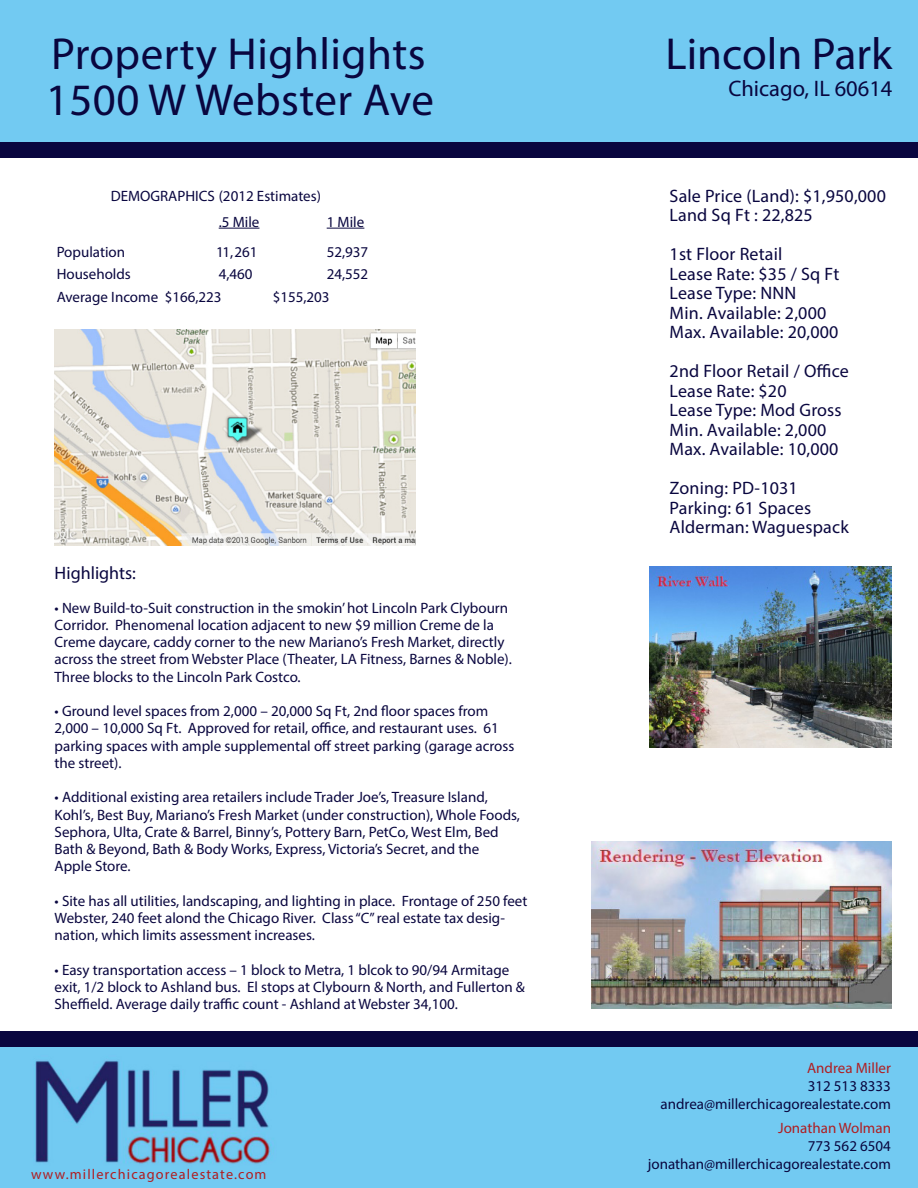
<style>
.page{position:relative;width:918px;height:1188px;background:#fff}
.page>*{position:absolute;margin:0;border:0;box-sizing:border-box;transform-origin:0 0}
.t1{font:45px "Myriad Pro";letter-spacing:.01em;color:#09063f}
.t2{font:22.5px "Myriad Pro";color:#09063f}
.t3{font:18px "Myriad Pro";letter-spacing:.01em;color:#09063f}
.t4{font:15px/17.2px "Myriad Pro";color:#09063f}
.t5{font:15px "Myriad Pro";color:#af1e22}
.t6{font:14.25px "Myriad Pro";letter-spacing:.08em;color:#af1e22}
</style>
<div class="page">
<div style="left:0;top:0;width:918px;height:142px;background:#72caf2"></div>
<div style="left:0;top:142px;width:918px;height:16px;background:#09063f"></div>
<img style="left:649px;top:566px;width:242px;height:181px">
<img style="left:592px;top:842px;width:299px;height:167px">
<img style="left:55px;top:329px;width:360px;height:216px">
<div style="left:0;top:1047px;width:918px;height:141px;background:#72caf2"></div>
<div style="left:0;top:1031px;width:918px;height:16px;background:#09063f"></div>
<img style="left:33px;top:1060px;width:239px;height:104px">
<hr style="left:219px;top:228px;width:40px;height:1px;background:#09063f">
<hr style="left:327px;top:228px;width:37px;height:1px;background:#09063f">
<p class="t1" style="left:51px;top:26px;width:376px">Property Highlights</p>
<p class="t1" style="left:46px;top:72px;width:390px">1500 W Webster Ave</p>
<p class="t4" style="left:111px;top:187px;width:212px">DEMOGRAPHICS (2012 Estimates)</p>
<p class="t4" style="left:219px;top:213px;width:42px">.5 Mile</p>
<p class="t4" style="left:327px;top:213px;width:39px">1 Mile</p>
<p class="t4" style="left:57px;top:243px;width:70px">Population</p>
<p class="t4" style="left:216px;top:243px;width:43px">11,261</p>
<p class="t4" style="left:327px;top:243px;width:43px">52,937</p>
<p class="t4" style="left:57px;top:265px;width:76px">Households</p>
<p class="t4" style="left:219px;top:265px;width:35px">4,460</p>
<p class="t4" style="left:327px;top:265px;width:43px">24,552</p>
<p class="t4" style="left:57px;top:288px;width:166px">Average Income $166,223</p>
<p class="t4" style="left:273px;top:288px;width:58px">$155,203</p>
<p class="t3" style="left:55px;top:562px;width:83px">Highlights:</p>
<p class="t4" style="left:55px;top:599px;width:459px">• New Build-to-Suit construction in the smokin’ hot Lincoln Park Clybourn Corridor. Phenomenal location adjacent to new $9 million Creme de la Creme daycare, caddy corner to the new Mariano’s Fresh Market, directly across the street from Webster Place (Theater, LA Fitness, Barnes &amp; Noble).<br>Three blocks to the Lincoln Park Costco.</p>
<p class="t4" style="left:55px;top:702px;width:461px">• Ground level spaces from 2,000 – 20,000 Sq Ft, 2nd floor spaces from 2,000 – 10,000 Sq Ft. Approved for retail, office, and restaurant uses. 61 parking spaces with ample supplemental off street parking (garage across the street).</p>
<p class="t4" style="left:55px;top:788px;width:467px">• Additional existing area retailers include Trader Joe’s, Treasure Island, Kohl’s, Best Buy, Mariano’s Fresh Market (under construction), Whole Foods, Sephora, Ulta, Crate &amp; Barrel, Binny’s, Pottery Barn, PetCo, West Elm, Bed Bath &amp; Beyond, Bath &amp; Body Works, Express, Victoria’s Secret, and the Apple Store.</p>
<p class="t4" style="left:55px;top:892px;width:474px">• Site has all utilities, landscaping, and lighting in place. Frontage of 250 feet<br>Webster, 240 feet alond the Chicago River. Class “C” real estate tax desig&shy;nation, which limits assessment increases.</p>
<p class="t4" style="left:55px;top:961px;width:472px">• Easy transportation access – 1 block to Metra, 1 blcok to 90/94 Armitage exit, 1/2 block to Ashland bus. El stops at Clybourn &amp; North, and Fullerton &amp;<br>Sheffield. Average daily traffic count - Ashland at Webster 34,100.</p>
<p class="t6" style="left:31px;top:1165px;width:237px">www.millerchicagorealestate.com</p>
<p class="t1" style="left:666px;top:26px;width:228px">Lincoln Park</p>
<p class="t2" style="left:728px;top:74px;width:166px">Chicago, IL 60614</p>
<p class="t3" style="left:670px;top:184px;width:218px">Sale Price (Land): $1,950,000</p>
<p class="t3" style="left:670px;top:204px;width:145px">Land Sq Ft : 22,825</p>
<p class="t3" style="left:670px;top:243px;width:114px">1st Floor Retail</p>
<p class="t3" style="left:670px;top:262px;width:171px">Lease Rate: $35 / Sq Ft</p>
<p class="t3" style="left:670px;top:282px;width:128px">Lease Type: NNN</p>
<p class="t3" style="left:670px;top:301px;width:158px">Min. Available: 2,000</p>
<p class="t3" style="left:670px;top:321px;width:170px">Max. Available: 20,000</p>
<p class="t3" style="left:670px;top:360px;width:181px">2nd Floor Retail / Office</p>
<p class="t3" style="left:670px;top:379px;width:119px">Lease Rate: $20</p>
<p class="t3" style="left:670px;top:399px;width:174px">Lease Type: Mod Gross</p>
<p class="t3" style="left:670px;top:418px;width:158px">Min. Available: 2,000</p>
<p class="t3" style="left:670px;top:438px;width:170px">Max. Available: 10,000</p>
<p class="t3" style="left:670px;top:477px;width:130px">Zoning: PD-1031</p>
<p class="t3" style="left:670px;top:496px;width:143px">Parking: 61 Spaces</p>
<p class="t3" style="left:670px;top:516px;width:181px">Alderman: Waguespack</p>
<p class="t5" style="left:807px;top:1059px;width:85px">Andrea Miller</p>
<p class="t4" style="left:808px;top:1078px;width:85px">312 513 8333</p>
<p class="t4" style="left:661px;top:1096px;width:232px">andrea@millerchicagorealestate.com</p>
<p class="t5" style="left:778px;top:1118px;width:114px">Jonathan Wolman</p>
<p class="t4" style="left:808px;top:1137px;width:85px">773 562 6504</p>
<p class="t4" style="left:648px;top:1155px;width:245px">jonathan@millerchicagorealestate.com</p>
</div>
